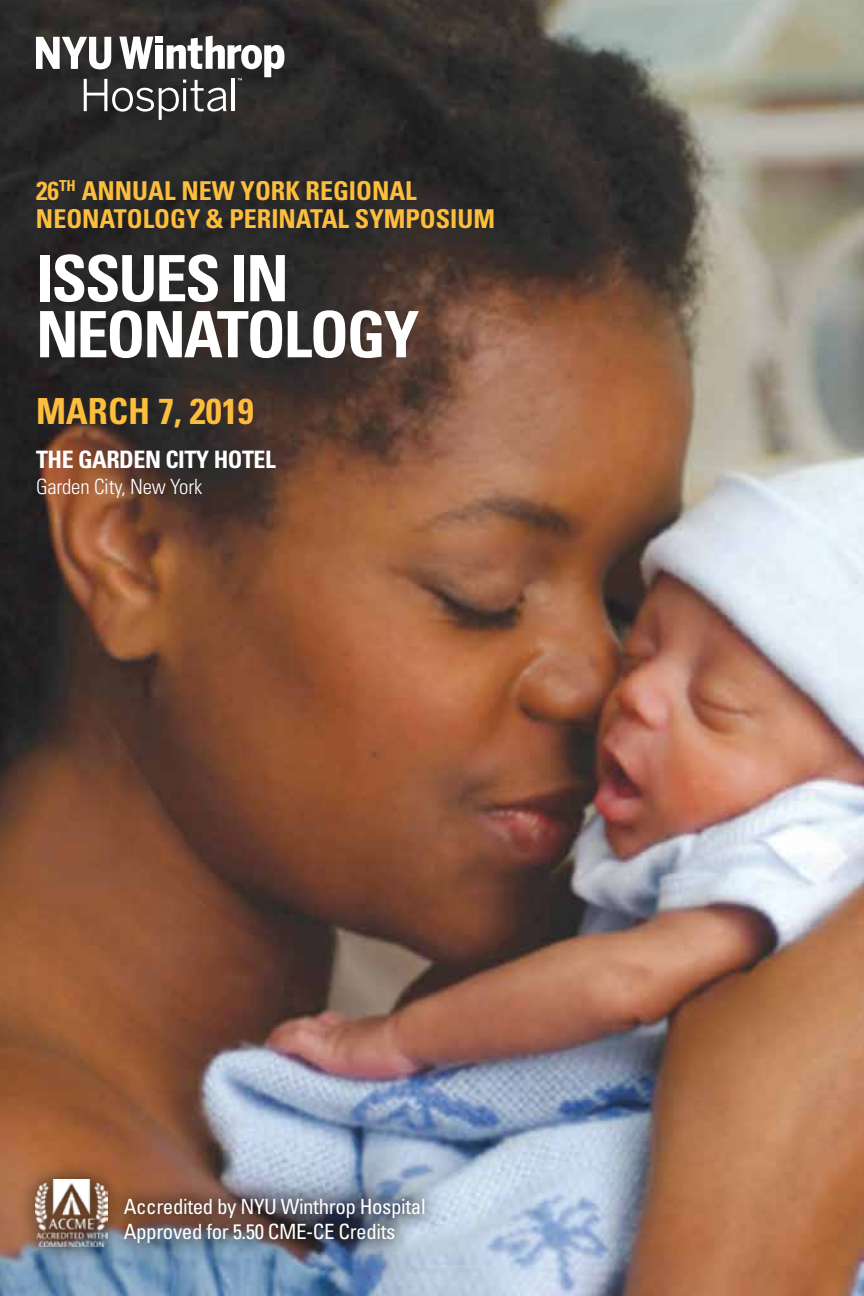
<style>
.page{position:relative;width:864px;height:1296px;background:#fff}
.page>*{position:absolute;margin:0;border:0;box-sizing:border-box;transform-origin:0 0}
.t1{font:700 condensed 64px/56px "Univers";letter-spacing:-.035em;color:#fff}
.t2{font:700 condensed 36px "Univers";color:#fdbd3d}
.t3{font:700 condensed 26px/28px "Univers";color:#fdbd3d}
.t4{font:700 condensed 24px "Univers";letter-spacing:-.02em;color:#fff}
.t5{font:condensed 21px/25.2px "Univers";letter-spacing:-.02em;color:#fff}
.t6{font:300 condensed 21px "Univers";letter-spacing:-.01em;color:#fff}
</style>
<div class="page">
<img style="left:0;top:0;width:864px;height:1296px">
<svg style="left:36px;top:36px;width:248px;height:84px"></svg>
<div style="left:17px;top:1160px;width:110px;height:106px;background:#000;opacity:.6"></div>
<img style="left:36px;top:1179px;width:72px;height:68px">
<div style="left:106px;top:1180px;width:338px;height:82px;background:#000;opacity:.6"></div>
<p class="t3" style="left:36px;top:176px;width:461px">26<sup>TH</sup> ANNUAL NEW YORK REGIONAL<br>NEONATOLOGY &amp; PERINATAL SYMPOSIUM</p>
<h1 class="t1" style="left:36px;top:250px;width:385px">ISSUES IN<br>NEONATOLOGY</h1>
<h2 class="t2" style="left:36px;top:389px;width:219px">MARCH 7, 2019</h2>
<p class="t4" style="left:36px;top:445px;width:241px">THE GARDEN CITY HOTEL</p>
<p class="t6" style="left:36px;top:474px;width:168px">Garden City, New York</p>
<p class="t5" style="left:124px;top:1193px;width:303px">Accredited by NYU Winthrop Hospital<br>Approved for 5.50 CME-CE Credits</p>
</div>
